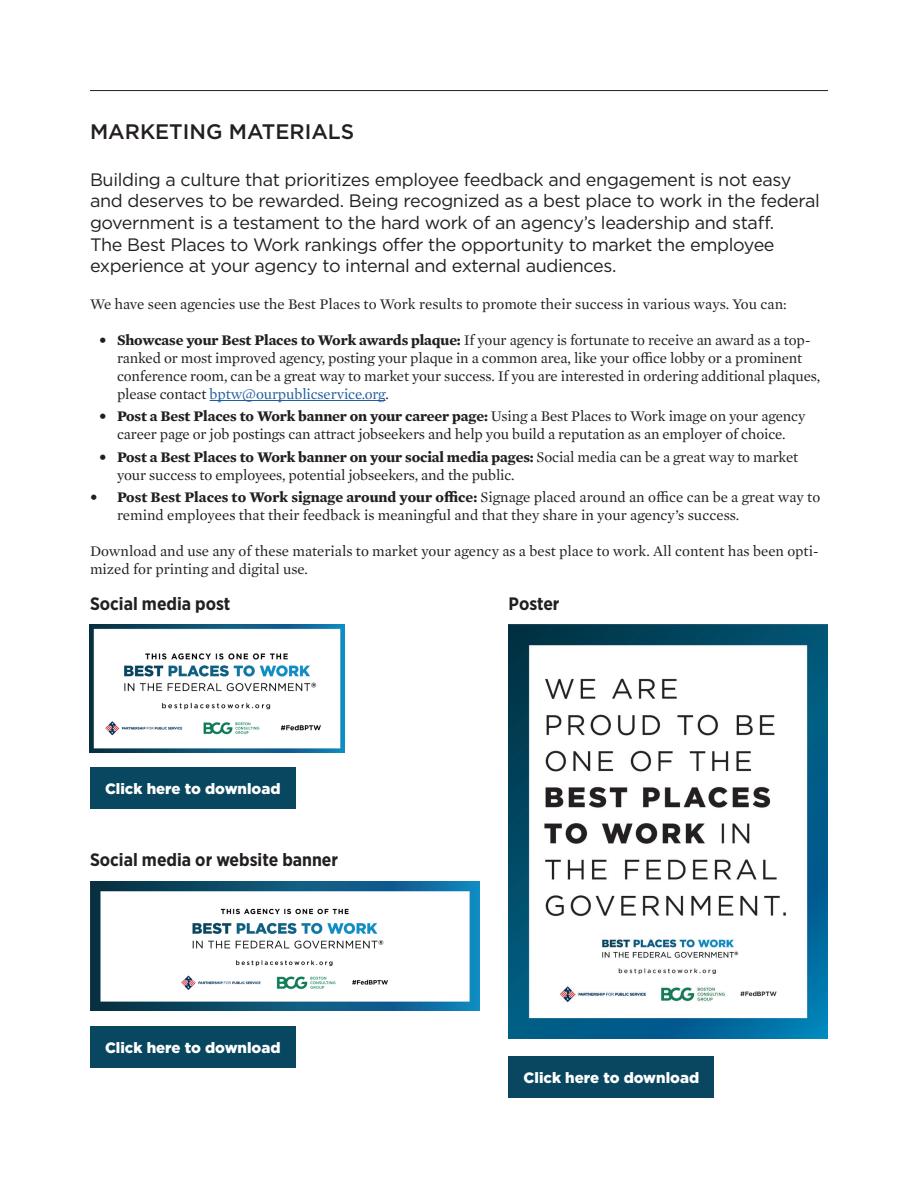
<style>
.page{position:relative;width:918px;height:1188px;background:#fff}
.page>*{position:absolute;margin:0;border:0;box-sizing:border-box;transform-origin:0 0}
.t1{font:500 21px "Gotham";color:#231f20}
.t2{font:18px/21.6px "Gotham";letter-spacing:-.02em;color:#231f20}
.Subhed{font:700 18px "Gotham Narrow";color:#231f20}
.t3{font:15px/18px "Mercury Text G1";letter-spacing:-.01em;color:#231f20}
.t4{font:900 15px "Gotham";color:#fff}
.s1{font-weight:700}
.s2{color:#215e9f}
</style>
<div class="page">
<hr style="left:90px;top:90px;width:738px;height:1px;background:#231f20">
<hr style="left:210px;top:400px;width:175px;height:1px;background:#215e9f">
<img style="left:90px;top:625px;width:255px;height:127px">
<img style="left:90px;top:881px;width:389px;height:130px">
<img style="left:509px;top:625px;width:319px;height:413px">
<div style="left:90px;top:1026px;width:206px;height:42px;background:#09465f"></div>
<div style="left:509px;top:1056px;width:205px;height:42px;background:#09465f"></div>
<div style="left:90px;top:767px;width:206px;height:42px;background:#09465f"></div>
<p class="t1" style="left:90px;top:118px;width:266px">MARKETING MATERIALS</p>
<p class="t2" style="left:90px;top:168px;width:731px">Building a culture that prioritizes employee feedback and engagement is not easy and deserves to be rewarded. Being recognized as a best place to work in the federal government is a testament to the hard work of an agency’s leadership and staff.<br>The Best Places to Work rankings offer the opportunity to market the employee experience at your agency to internal and external audiences.</p>
<p class="t3" style="left:90px;top:294px;width:698px">We have seen agencies use the Best Places to Work results to promote their success in various ways. You can:</p>
<p class="t3" style="left:117px;top:330px;width:705px;text-indent:-18px"><span class="s1">• Showcase your Best Places to Work awards plaque:</span> If your agency is fortunate to receive an award as a top&shy;ranked or most improved agency, posting your plaque in a common area, like your office lobby or a prominent conference room, can be a great way to market your success. If you are interested in ordering additional plaques, please contact <span class="s2">bptw@ourpublicservice.org</span>.</p>
<p class="t3" style="left:99px;top:407px;width:708px;text-align:center"><span class="s1">• Post a Best Places to Work banner on your career page:</span> Using a Best Places to Work image on your agency career page or job postings can attract jobseekers and help you build a reputation as an employer of choice.</p>
<p class="t3" style="left:117px;top:447px;width:683px;text-indent:-18px"><span class="s1">• Post a Best Places to Work banner on your social media pages:</span> Social media can be a great way to market your success to employees, potential jobseekers, and the public.</p>
<p class="t3" style="left:117px;top:488px;width:705px;text-indent:-27px"><span class="s1">• Post Best Places to Work signage around your office:</span> Signage placed around an office can be a great way to remind employees that their feedback is meaningful and that they share in your agency’s success.</p>
<p class="t3" style="left:90px;top:542px;width:730px">Download and use any of these materials to market your agency as a best place to work. All content has been opti&shy;mized for printing and digital use.</p>
<p class="Subhed" style="left:90px;top:592px;width:142px">Social media post</p>
<p class="Subhed" style="left:509px;top:592px;width:52px">Poster</p>
<p class="t4" style="left:105px;top:779px;width:177px">Click here to download</p>
<p class="Subhed" style="left:90px;top:848px;width:250px">Social media or website banner</p>
<p class="t4" style="left:105px;top:1037px;width:177px">Click here to download</p>
<p class="t4" style="left:524px;top:1067px;width:177px">Click here to download</p>
</div>
